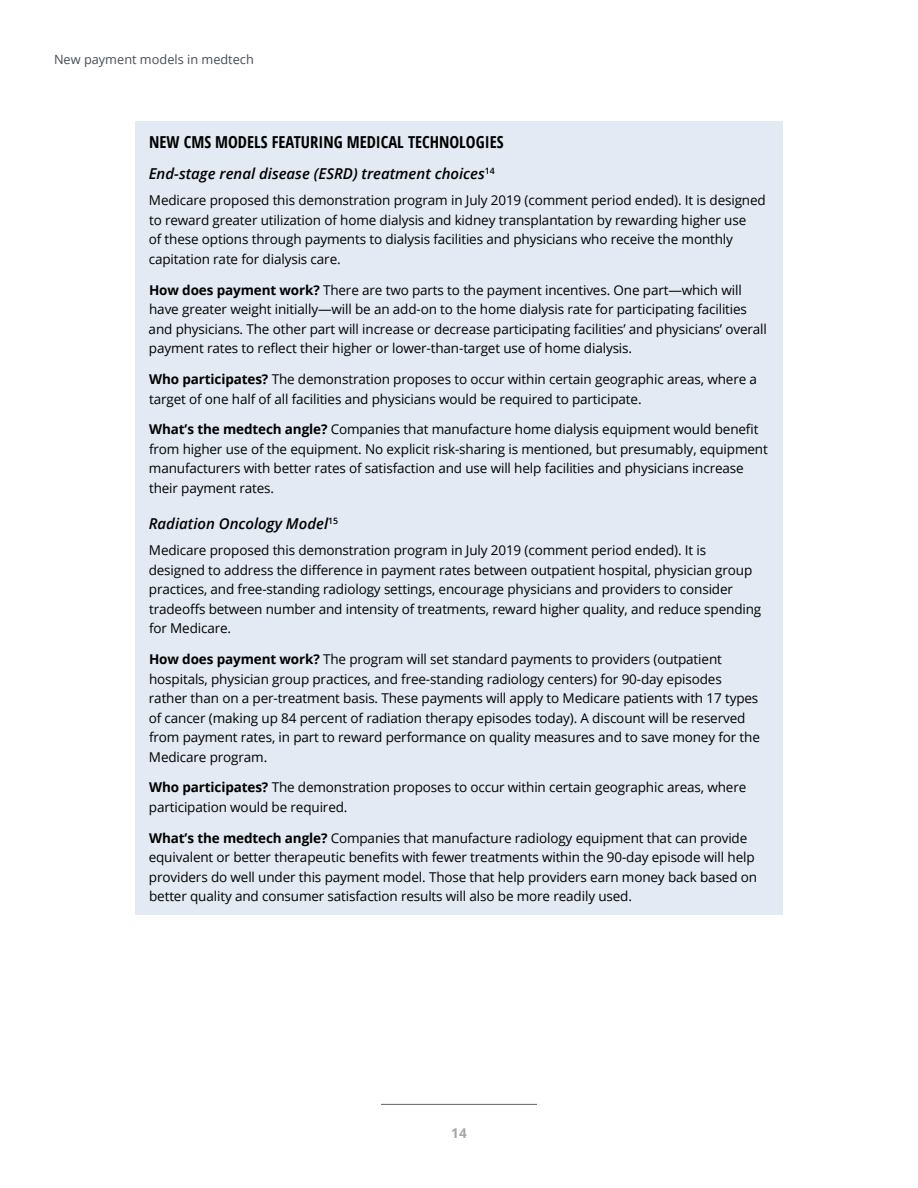
<style>
.page{position:relative;width:918px;height:1188px;background:#fff}
.page>*{position:absolute;margin:0;border:0;box-sizing:border-box;transform-origin:0 0}
.t1{font:700 16.5px "Open Sans Condensed";color:#000}
.t2{font:italic 600 15px "Open Sans";color:#000}
.t3{font:13.5px/19.5px "Open Sans";letter-spacing:-.01em;color:#000}
.t4{font:700 13.5px "Open Sans";color:#a3a7a9}
.t5{font:12.75px "Open Sans";color:#474c55}
.s1{font-weight:700}
</style>
<div class="page">
<hr style="left:381px;top:1104px;width:156px;height:1px;background:#5f636a">
<div style="left:135px;top:122px;width:648px;height:793px;background:#e3eaf3"></div>
<p class="t5" style="left:54px;top:50px;width:201px">New payment models in medtech</p>
<p class="t1" style="left:149px;top:130px;width:356px">NEW CMS MODELS FEATURING MEDICAL TECHNOLOGIES</p>
<p class="t2" style="left:149px;top:163px;width:348px">End-stage renal disease (ESRD) treatment choices<sup>14</sup></p>
<p class="t3" style="left:149px;top:190px;width:619px">Medicare proposed this demonstration program in July 2019 (comment period ended). It is designed to reward greater utilization of home dialysis and kidney transplantation by rewarding higher use<br>of these options through payments to dialysis facilities and physicians who receive the monthly capitation rate for dialysis care.</p>
<p class="t3" style="left:149px;top:280px;width:620px"><span class="s1">How does payment work?</span> There are two parts to the payment incentives. One part—which will have greater weight initially—will be an add-on to the home dialysis rate for participating facilities and physicians. The other part will increase or decrease participating facilities’ and physicians’ overall payment rates to reflect their higher or lower-than-target use of home dialysis.</p>
<p class="t3" style="left:149px;top:369px;width:610px"><span class="s1">Who participates?</span> The demonstration proposes to occur within certain geographic areas, where a target of one half of all facilities and physicians would be required to participate.</p>
<p class="t3" style="left:149px;top:419px;width:620px"><span class="s1">What’s the medtech angle?</span> Companies that manufacture home dialysis equipment would benefit from higher use of the equipment. No explicit risk-sharing is mentioned, but presumably, equipment manufacturers with better rates of satisfaction and use will help facilities and physicians increase their payment rates.</p>
<p class="t2" style="left:149px;top:513px;width:191px">Radiation Oncology Model<sup>15</sup></p>
<p class="t3" style="left:149px;top:540px;width:614px">Medicare proposed this demonstration program in July 2019 (comment period ended). It is designed to address the difference in payment rates between outpatient hospital, physician group practices, and free-standing radiology settings, encourage physicians and providers to consider tradeoffs between number and intensity of treatments, reward higher quality, and reduce spending for Medicare.</p>
<p class="t3" style="left:149px;top:649px;width:613px"><span class="s1">How does payment work?</span> The program will set standard payments to providers (outpatient hospitals, physician group practices, and free-standing radiology centers) for 90-day episodes rather than on a per-treatment basis. These payments will apply to Medicare patients with 17 types of cancer (making up 84 percent of radiation therapy episodes today). A discount will be reserved from payment rates, in part to reward performance on quality measures and to save money for the Medicare program.</p>
<p class="t3" style="left:149px;top:777px;width:599px"><span class="s1">Who participates?</span> The demonstration proposes to occur within certain geographic areas, where participation would be required.</p>
<p class="t3" style="left:149px;top:828px;width:610px"><span class="s1">What’s the medtech angle?</span> Companies that manufacture radiology equipment that can provide equivalent or better therapeutic benefits with fewer treatments within the 90-day episode will help providers do well under this payment model. Those that help providers earn money back based on better quality and consumer satisfaction results will also be more readily used.</p>
<p class="t4" style="left:451px;top:1123px;width:17px">14</p>
</div>
